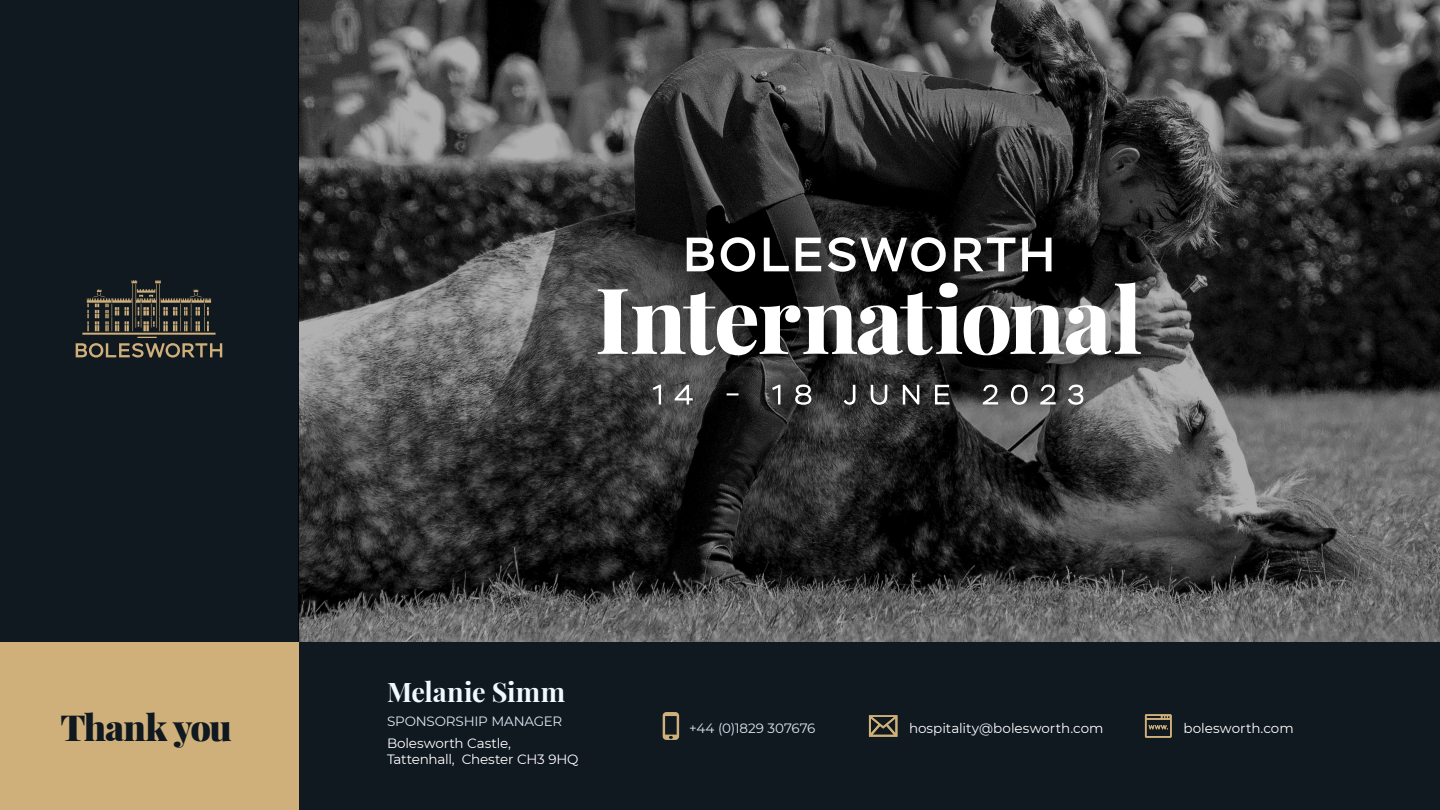
<style>
.page{position:relative;width:1440px;height:810px;background:#fff}
.page>*{position:absolute;margin:0;border:0;box-sizing:border-box;transform-origin:0 0}
.t1{font:900 36px "Playfair Display";letter-spacing:-.04em;color:#101820}
.t2{font:700 27px "Playfair Display";letter-spacing:-.005em;color:#f0f9ff}
.t3{font:13.5px/16.2px "Montserrat";letter-spacing:-.005em;color:#fff}
.t4{font:13.5px "Montserrat";letter-spacing:-.01em;color:#dde7f3}
</style>
<div class="page">
<div style="left:297px;top:642px;width:1143px;height:168px;background:#101820"></div>
<img style="left:299px;top:0;width:1141px;height:642px">
<div style="left:0;top:642px;width:298px;height:168px;background:#cfb07b"></div>
<div style="left:0;top:0;width:298px;height:642px;background:#101820"></div>
<hr style="left:82px;top:333px;width:134px;height:2px;background:#cfb07b">
<svg style="left:76px;top:337px;width:146px;height:21px"></svg>
<svg style="left:87px;top:280px;width:124px;height:51px"></svg>
<div style="left:588px;top:226px;width:573px;height:200px;background:#000;opacity:.25"></div>
<svg style="left:598px;top:282px;width:543px;height:73px"></svg>
<svg style="left:653px;top:385px;width:430px;height:20px;background:#505050"></svg>
<svg style="left:687px;top:237px;width:365px;height:35px"></svg>
<svg style="left:663px;top:712px;width:16px;height:28px"></svg>
<svg style="left:869px;top:715px;width:28px;height:22px"></svg>
<svg style="left:1145px;top:714px;width:27px;height:24px"></svg>
<h2 class="t2" style="left:387px;top:671px;width:180px">Melanie Simm</h2>
<p class="t4" style="left:387px;top:712px;width:177px">SPONSORSHIP MANAGER</p>
<p class="t3" style="left:387px;top:734px;width:193px">Bolesworth Castle,<br>Tattenhall, Chester CH3 9HQ</p>
<h1 class="t1" style="left:60px;top:699px;width:173px">Thank you</h1>
<p class="t4" style="left:689px;top:718px;width:128px">+44 (0)1829 307676</p>
<p class="t3" style="left:909px;top:719px;width:196px">hospitality@bolesworth.com</p>
<p class="t3" style="left:1184px;top:719px;width:112px">bolesworth.com</p>
</div>
